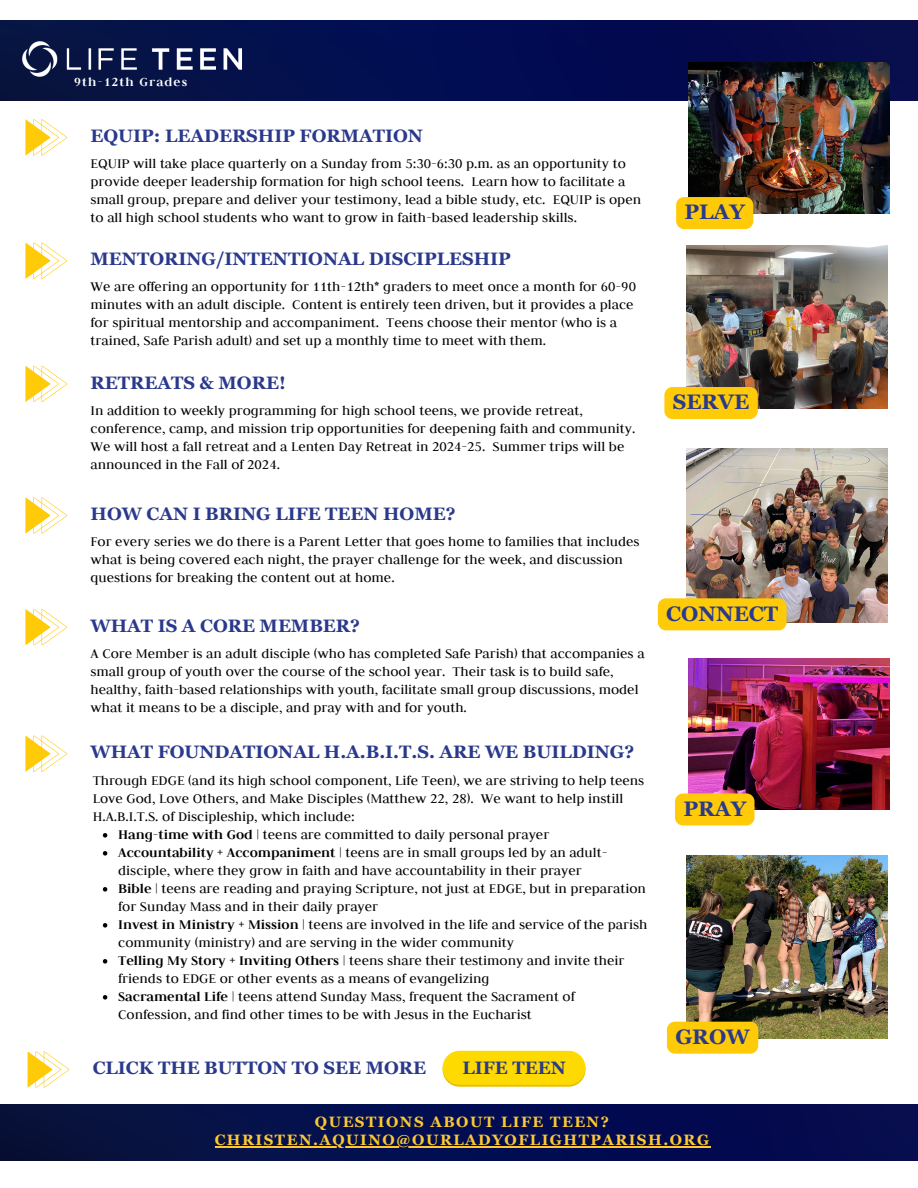
<style>
.page{position:relative;width:918px;height:1188px;background:#fff}
.page>*{position:absolute;margin:0;border:0;box-sizing:border-box;transform-origin:0 0}
.t1{font:700 21px "Georgia Pro";color:#2a398c}
.t2{font:700 18px "Georgia Pro";color:#2a398c}
.t3{font:15px/18px "Judson";color:#000}
.t4{font:700 15px "Georgia Pro";letter-spacing:.1em;color:#fdc830}
.t5{font:700 13.95px "Judson";letter-spacing:.08em;color:#fff}
.s1{font-weight:700}
</style>
<div class="page">
<img style="left:0;top:20px;width:918px;height:80px">
<img style="left:0;top:1105px;width:918px;height:56px">
<img style="left:686px;top:245px;width:202px;height:163px">
<img style="left:686px;top:448px;width:202px;height:175px">
<img style="left:686px;top:855px;width:202px;height:184px">
<img style="left:688px;top:63px;width:202px;height:150px">
<img style="left:688px;top:659px;width:202px;height:151px">
<svg style="left:28px;top:1051px;width:41px;height:36px"></svg>
<div style="left:664px;top:387px;width:94px;height:32px;background:#ffcb08;border-radius:8px"></div>
<hr style="left:215px;top:1146px;width:496px;height:1px;background:#fdc830">
<div style="left:658px;top:598px;width:129px;height:32px;background:#ffcb08;border-radius:8px"></div>
<div style="left:667px;top:1022px;width:91px;height:32px;background:#ffcb08;border-radius:8px"></div>
<div style="left:676px;top:197px;width:77px;height:32px;background:#ffcb08;border-radius:8px"></div>
<div style="left:675px;top:793px;width:80px;height:32px;background:#ffcb08;border-radius:8px"></div>
<svg style="left:443px;top:1072px;width:142px;height:15px"></svg>
<div style="left:443px;top:1051px;width:142px;height:34px;background:#ffda00;border-radius:17px"></div>
<svg style="left:25px;top:497px;width:42px;height:36px"></svg>
<svg style="left:25px;top:609px;width:42px;height:36px"></svg>
<svg style="left:25px;top:735px;width:42px;height:36px"></svg>
<svg style="left:103px;top:833px;width:4px;height:5px"></svg>
<svg style="left:103px;top:851px;width:4px;height:5px"></svg>
<svg style="left:103px;top:887px;width:4px;height:5px"></svg>
<svg style="left:103px;top:923px;width:4px;height:5px"></svg>
<svg style="left:103px;top:959px;width:4px;height:5px"></svg>
<svg style="left:103px;top:995px;width:4px;height:5px"></svg>
<svg style="left:25px;top:119px;width:42px;height:36px"></svg>
<svg style="left:25px;top:242px;width:42px;height:36px"></svg>
<svg style="left:25px;top:366px;width:42px;height:36px"></svg>
<img style="left:11px;top:30px;width:243px;height:58px">
<h1 class="t5" style="left:74px;top:73px;width:115px">9th-12th Grades</h1>
<p class="t2" style="left:91px;top:126px;width:334px">EQUIP: LEADERSHIP FORMATION</p>
<p class="t3" style="left:91px;top:154px;width:552px">EQUIP will take place quarterly on a Sunday from 5:30-6:30 p.m. as an opportunity to provide deeper leadership formation for high school teens. Learn how to facilitate a small group, prepare and deliver your testimony, lead a bible study, etc. EQUIP is open to all high school students who want to grow in faith-based leadership skills.</p>
<p class="t2" style="left:91px;top:249px;width:422px">MENTORING/INTENTIONAL DISCIPLESHIP</p>
<p class="t3" style="left:91px;top:278px;width:547px">We are offering an opportunity for 11th-12th* graders to meet once a month for 60-90 minutes with an adult disciple. Content is entirely teen driven, but it provides a place for spiritual mentorship and accompaniment. Teens choose their mentor (who is a trained, Safe Parish adult) and set up a monthly time to meet with them.</p>
<p class="t2" style="left:91px;top:372px;width:197px">RETREATS &amp; MORE!</p>
<p class="t3" style="left:91px;top:401px;width:546px">In addition to weekly programming for high school teens, we provide retreat, conference, camp, and mission trip opportunities for deepening faith and community.<br>We will host a fall retreat and a Lenten Day Retreat in 2024-25. Summer trips will be announced in the Fall of 2024.</p>
<p class="t2" style="left:91px;top:504px;width:367px">HOW CAN I BRING LIFE TEEN HOME?</p>
<h2 class="t3" style="left:91px;top:532px;width:551px">For every series we do there is a Parent Letter that goes home to families that includes what is being covered each night, the prayer challenge for the week, and discussion questions for breaking the content out at home.</h2>
<h1 class="t2" style="left:91px;top:615px;width:271px">WHAT IS A CORE MEMBER?</h1>
<p class="t3" style="left:91px;top:644px;width:556px">A Core Member is an adult disciple (who has completed Safe Parish) that accompanies a small group of youth over the course of the school year. Their task is to build safe, healthy, faith-based relationships with youth, facilitate small group discussions, model what it means to be a disciple, and pray with and for youth.</p>
<p class="t2" style="left:91px;top:742px;width:545px">WHAT FOUNDATIONAL H.A.B.I.T.S. ARE WE BUILDING?</p>
<h2 class="t3" style="left:93px;top:771px;width:553px">Through EDGE (and its high school component, Life Teen), we are striving to help teens<br>Love God, Love Others, and Make Disciples (Matthew 22, 28). We want to help instill<br>H.A.B.I.T.S. of Discipleship, which include:</h2>
<p class="t3" style="left:118px;top:825px;width:433px"><span class="s1">Hang-time with God</span> | teens are committed to daily personal prayer</p>
<h1 class="t3" style="left:118px;top:843px;width:491px"><span class="s1">Accountability + Accompaniment</span> | teens are in small groups led by an adult&shy;disciple, where they grow in faith and have accountability in their prayer</h1>
<h2 class="t3" style="left:118px;top:879px;width:529px"><span class="s1">Bible</span> | teens are reading and praying Scripture, not just at EDGE, but in preparation for Sunday Mass and in their daily prayer</h2>
<p class="t3" style="left:118px;top:915px;width:531px"><span class="s1">Invest in Ministry + Mission</span> | teens are involved in the life and service of the parish community (ministry) and are serving in the wider community</p>
<p class="t3" style="left:118px;top:951px;width:508px"><span class="s1">Telling My Story + Inviting Others</span> | teens share their testimony and invite their friends to EDGE or other events as a means of evangelizing</p>
<h2 class="t3" style="left:118px;top:987px;width:458px"><span class="s1">Sacramental Life</span> | teens attend Sunday Mass, frequent the Sacrament of<br>Confession, and find other times to be with Jesus in the Eucharist</h2>
<p class="t2" style="left:93px;top:1058px;width:335px">CLICK THE BUTTON TO SEE MORE</p>
<h2 class="t2" style="left:463px;top:1058px;width:105px">LIFE TEEN</h2>
<p class="t1" style="left:685px;top:200px;width:62px">PLAY</p>
<h1 class="t1" style="left:673px;top:390px;width:78px">SERVE</h1>
<p class="t1" style="left:666px;top:601px;width:113px">CONNECT</p>
<p class="t1" style="left:683px;top:796px;width:64px">PRAY</p>
<p class="t1" style="left:675px;top:1025px;width:76px">GROW</p>
<p class="t4" style="left:315px;top:1113px;width:296px">QUESTIONS ABOUT LIFE TEEN?</p>
<p class="t4" style="left:215px;top:1131px;width:496px">CHRISTEN.AQUINO@OURLADYOFLIGHTPARISH.ORG</p>
</div>
